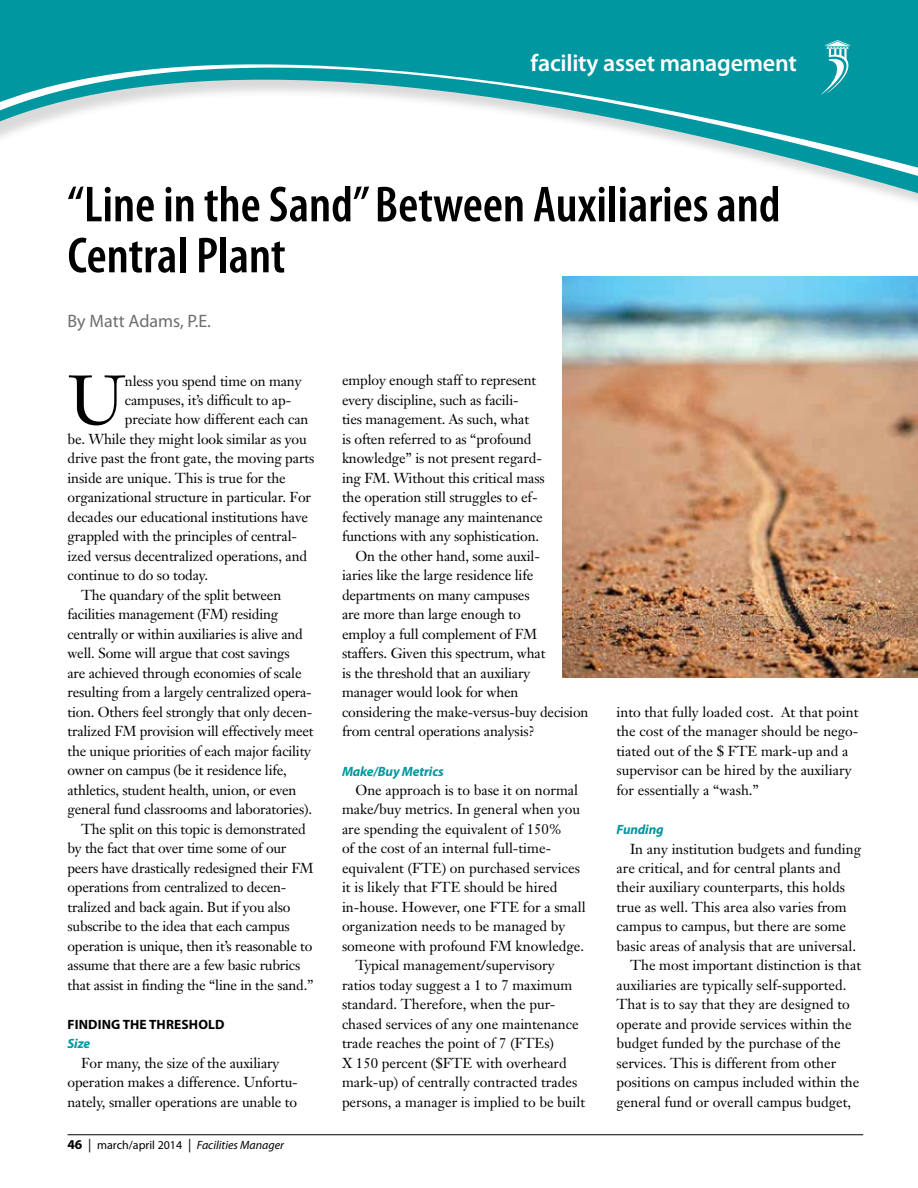
<style>
.page{position:relative;width:918px;height:1188px;background:#fff}
.page>*{position:absolute;margin:0;border:0;box-sizing:border-box;transform-origin:0 0}
.t1{font:69px "Janson Text";color:#000}
.t2{font:600 condensed 51px/51px "Myriad Pro";color:#000}
.t3{font:600 24px "Myriad Pro";letter-spacing:-.01em;color:#fff}
.t4{font:18px "Myriad Pro";color:#6d6e71}
.t5{font:14.25px/19.5px "Janson Text";letter-spacing:-.01em;color:#000;text-align:center}
.t6{font:italic 700 13.5px "Myriad Pro";letter-spacing:-.01em;color:#0097a0}
.t7{font:700 13.5px "Myriad Pro";letter-spacing:.01em;color:#000}
.t8{font:italic 12px "Myriad Pro";color:#000}
.s1{font-weight:700;font-style:normal;font-size:13.5px}
.s2{font-style:normal;font-size:13.5px}
.s3{font-style:normal}
</style>
<div class="page">
<hr style="left:68px;top:1134px;width:795px;height:1px;background:#000">
<svg style="left:0;top:0;width:918px;height:203px;fill:#0097a0"></svg>
<img style="left:562px;top:277px;width:356px;height:400px">
<h3 class="t3" style="left:544px;top:43px;width:268px">facility asset management</h3>
<h3 class="t3" style="left:531px;top:47px;width:268px">facility asset management</h3>
<h2 class="t2" style="left:68px;top:180px;width:715px">“Line in the Sand” Between Auxiliaries and<br>Central Plant</h2>
<p class="t4" style="left:68px;top:310px;width:145px">By Matt Adams, P.E.</p>
<h1 class="t1" style="left:68px;top:357px;width:59px">U</h1>
<p class="t5" style="left:125px;top:371px;width:178px">nless you spend time on many</p>
<p class="t5" style="left:125px;top:390px;width:168px">campuses, it’s difficult to ap-</p>
<p class="t5" style="left:125px;top:410px;width:185px">preciate how different each can</p>
<p class="t5" style="left:68px;top:429px;width:241px">be. While they might look similar as you</p>
<p class="t5" style="left:68px;top:449px;width:248px">drive past the front gate, the moving parts</p>
<p class="t5" style="left:68px;top:468px;width:220px">inside are unique. This is true for the</p>
<p class="t5" style="left:68px;top:488px;width:245px">organizational structure in particular. For</p>
<p class="t5" style="left:68px;top:507px;width:242px">decades our educational institutions have</p>
<p class="t5" style="left:68px;top:527px;width:231px">grappled with the principles of central-</p>
<p class="t5" style="left:68px;top:546px;width:241px">ized versus decentralized operations, and</p>
<p class="t5" style="left:68px;top:566px;width:142px">continue to do so today.</p>
<p class="t5" style="left:81px;top:585px;width:202px">The quandary of the split between</p>
<p class="t5" style="left:68px;top:605px;width:212px">facilities management (FM) residing</p>
<p class="t5" style="left:68px;top:624px;width:237px">centrally or within auxiliaries is alive and</p>
<p class="t5" style="left:68px;top:644px;width:224px">well. Some will argue that cost savings</p>
<p class="t5" style="left:68px;top:663px;width:236px">are achieved through economies of scale</p>
<p class="t5" style="left:68px;top:683px;width:246px">resulting from a largely centralized opera-</p>
<p class="t5" style="left:68px;top:702px;width:246px">tion. Others feel strongly that only decen-</p>
<p class="t5" style="left:68px;top:722px;width:248px">tralized FM provision will effectively meet</p>
<p class="t5" style="left:68px;top:741px;width:245px">the unique priorities of each major facility</p>
<p class="t5" style="left:68px;top:761px;width:221px">owner on campus (be it residence life,</p>
<p class="t5" style="left:68px;top:780px;width:230px">athletics, student health, union, or even</p>
<p class="t5" style="left:68px;top:800px;width:246px">general fund classrooms and laboratories).</p>
<p class="t5" style="left:81px;top:819px;width:226px">The split on this topic is demonstrated</p>
<p class="t5" style="left:68px;top:839px;width:220px">by the fact that over time some of our</p>
<p class="t5" style="left:68px;top:858px;width:248px">peers have drastically redesigned their FM</p>
<p class="t5" style="left:68px;top:878px;width:220px">operations from centralized to decen-</p>
<p class="t5" style="left:68px;top:897px;width:225px">tralized and back again. But if you also</p>
<p class="t5" style="left:68px;top:917px;width:224px">subscribe to the idea that each campus</p>
<p class="t5" style="left:68px;top:936px;width:246px">operation is unique, then it’s reasonable to</p>
<p class="t5" style="left:68px;top:956px;width:234px">assume that there are a few basic rubrics</p>
<p class="t5" style="left:68px;top:975px;width:248px">that assist in finding the “line in the sand.”</p>
<p class="t7" style="left:68px;top:1016px;width:158px">FINDING THE THRESHOLD</p>
<p class="t6" style="left:68px;top:1036px;width:24px">Size</p>
<p class="t5" style="left:68px;top:1053px;width:232px">For many, the size of the auxiliary operation makes a difference. Unfortu&shy;nately, smaller operations are unable to</p>
<p class="t8" style="left:68px;top:1138px;width:218px"><span class="s1">46</span> <span class="s2">|</span> <span class="s3">march/april 2014</span> <span class="s2">|</span> Facilities Manager</p>
<p class="t5" style="left:342px;top:371px;width:196px">employ enough staff to represent</p>
<p class="t5" style="left:342px;top:390px;width:178px">every discipline, such as facili-</p>
<p class="t5" style="left:342px;top:410px;width:189px">ties management. As such, what</p>
<p class="t5" style="left:342px;top:429px;width:191px">is often referred to as “profound</p>
<p class="t5" style="left:342px;top:449px;width:201px">knowledge” is not present regard-</p>
<p class="t5" style="left:342px;top:468px;width:204px">ing FM. Without this critical mass</p>
<p class="t5" style="left:342px;top:488px;width:197px">the operation still struggles to ef-</p>
<p class="t5" style="left:342px;top:507px;width:202px">fectively manage any maintenance</p>
<p class="t5" style="left:342px;top:527px;width:199px">functions with any sophistication.</p>
<p class="t5" style="left:355px;top:546px;width:186px">On the other hand, some auxil-</p>
<p class="t5" style="left:342px;top:566px;width:193px">iaries like the large residence life</p>
<p class="t5" style="left:342px;top:585px;width:189px">departments on many campuses</p>
<p class="t5" style="left:342px;top:605px;width:180px">are more than large enough to</p>
<p class="t5" style="left:342px;top:624px;width:197px">employ a full complement of FM</p>
<p class="t5" style="left:342px;top:644px;width:205px">staffers. Given this spectrum, what</p>
<p class="t5" style="left:342px;top:663px;width:190px">is the threshold that an auxiliary</p>
<p class="t5" style="left:342px;top:683px;width:178px">manager would look for when</p>
<p class="t5" style="left:342px;top:702px;width:248px">considering the make-versus-buy decision</p>
<p class="t5" style="left:342px;top:722px;width:194px">from central operations analysis?</p>
<p class="t6" style="left:342px;top:763px;width:103px">Make/Buy Metrics</p>
<p class="t5" style="left:356px;top:780px;width:224px">One approach is to base it on normal</p>
<p class="t5" style="left:342px;top:800px;width:239px">make/buy metrics. In general when you</p>
<p class="t5" style="left:342px;top:819px;width:222px">are spending the equivalent of 150%</p>
<p class="t5" style="left:342px;top:839px;width:211px">of the cost of an internal full-time-</p>
<p class="t5" style="left:342px;top:858px;width:240px">equivalent (FTE) on purchased services</p>
<p class="t5" style="left:342px;top:878px;width:217px">it is likely that FTE should be hired</p>
<p class="t5" style="left:342px;top:897px;width:245px">in-house. However, one FTE for a small</p>
<p class="t5" style="left:342px;top:917px;width:225px">organization needs to be managed by</p>
<p class="t5" style="left:342px;top:936px;width:244px">someone with profound FM knowledge.</p>
<p class="t5" style="left:356px;top:956px;width:201px">Typical management/supervisory</p>
<p class="t5" style="left:342px;top:975px;width:232px">ratios today suggest a 1 to 7 maximum</p>
<p class="t5" style="left:342px;top:995px;width:215px">standard. Therefore, when the pur-</p>
<p class="t5" style="left:342px;top:1014px;width:238px">chased services of any one maintenance</p>
<p class="t5" style="left:342px;top:1034px;width:214px">trade reaches the point of 7 (FTEs)</p>
<p class="t5" style="left:342px;top:1053px;width:226px">X 150 percent ($FTE with overheard</p>
<p class="t5" style="left:342px;top:1073px;width:237px">mark-up) of centrally contracted trades</p>
<p class="t5" style="left:342px;top:1092px;width:245px">persons, a manager is implied to be built</p>
<p class="t5" style="left:617px;top:702px;width:243px;text-align:left">into that fully loaded cost. At that point the cost of the manager should be nego&shy;tiated out of the $ FTE mark-up and a supervisor can be hired by the auxiliary for essentially a “wash.”</p>
<p class="t6" style="left:616px;top:822px;width:49px">Funding</p>
<p class="t5" style="left:630px;top:839px;width:233px">In any institution budgets and funding</p>
<p class="t5" style="left:617px;top:858px;width:226px">are critical, and for central plants and</p>
<p class="t5" style="left:617px;top:878px;width:230px">their auxiliary counterparts, this holds</p>
<p class="t5" style="left:617px;top:897px;width:232px">true as well. This area also varies from</p>
<p class="t5" style="left:617px;top:917px;width:231px">campus to campus, but there are some</p>
<p class="t5" style="left:617px;top:936px;width:241px">basic areas of analysis that are universal.</p>
<p class="t5" style="left:630px;top:956px;width:233px">The most important distinction is that</p>
<p class="t5" style="left:617px;top:975px;width:232px">auxiliaries are typically self-supported.</p>
<p class="t5" style="left:617px;top:995px;width:235px">That is to say that they are designed to</p>
<p class="t5" style="left:617px;top:1014px;width:237px">operate and provide services within the</p>
<p class="t5" style="left:617px;top:1034px;width:226px">budget funded by the purchase of the</p>
<p class="t5" style="left:617px;top:1053px;width:221px">services. This is different from other</p>
<p class="t5" style="left:617px;top:1073px;width:244px">positions on campus included within the</p>
<p class="t5" style="left:617px;top:1092px;width:236px">general fund or overall campus budget,</p>
</div>
